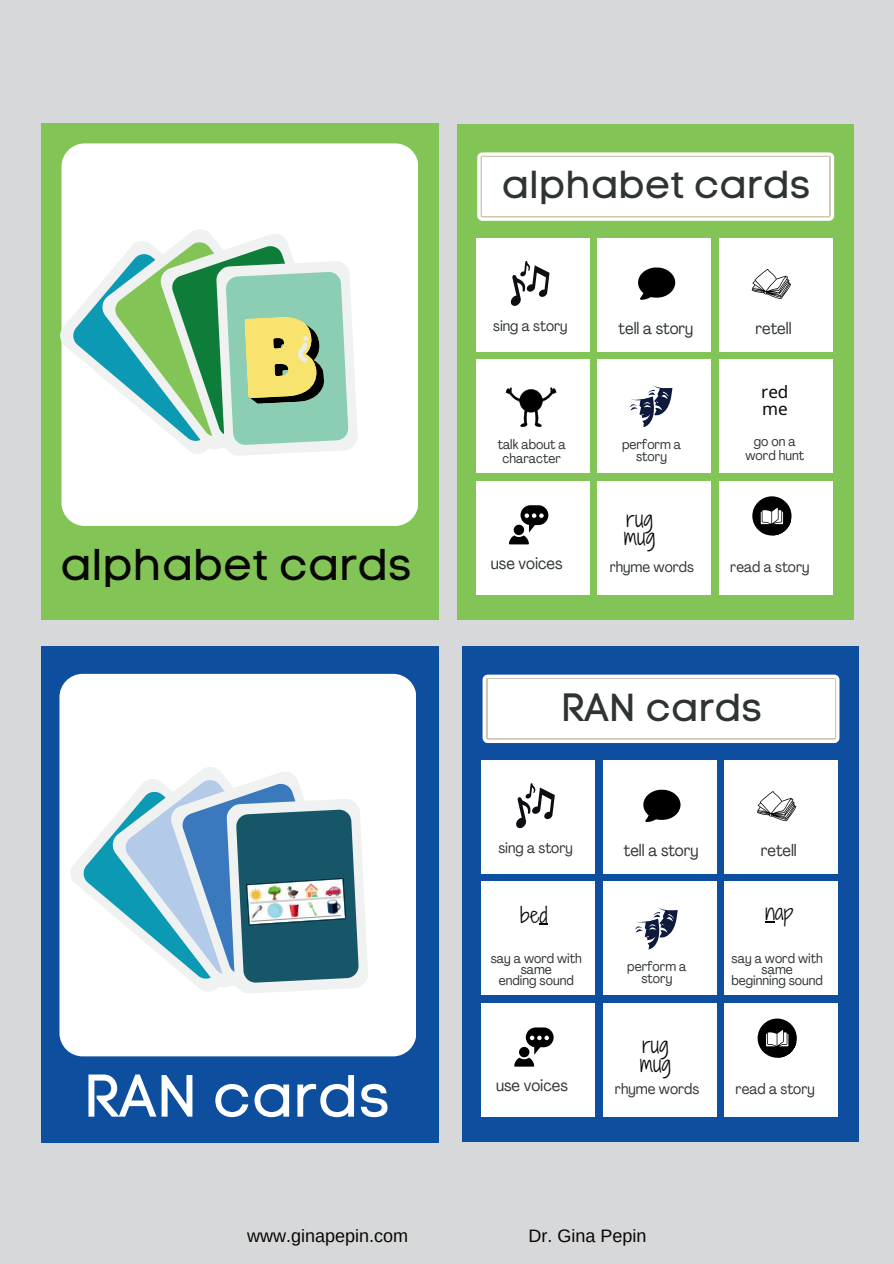
<style>
.page{position:relative;width:894px;height:1264px;background:#fff}
.page>*{position:absolute;margin:0;border:0;box-sizing:border-box;transform-origin:0 0}
.t1{font:59.4px "Code Pro Normal LC";color:#fff}
.t2{font:44.4px "Code Pro Normal LC";color:#080704}
.t3{font:39px "Code Pro Normal LC";color:#2e3334}
.t4{font:20.85px/18.5px "Shadows Into Light Two";color:#080704}
.t5{font:18px "Arimo";color:#080704}
.t6{font:17.1px/16.8px "Noto Sans";color:#080704}
.t7{font:condensed 16.5px "Agrandir";color:#2e3334}
.t8{font:condensed 15px "Agrandir";color:#2e3334}
.t9{font:condensed 13.5px/11.2px "Agrandir";color:#2e3334;text-align:center}
</style>
<div class="page">
<div style="left:0;top:0;width:893px;height:1263px;background:#d7d8d9"></div>
<div style="left:41px;top:123px;width:397px;height:496px;background:#83c456"></div>
<div style="left:61px;top:143px;width:357px;height:383px;background:#fff;border-radius:23px"></div>
<div style="left:41px;top:646px;width:397px;height:496px;background:#0d4f9e"></div>
<div style="left:59px;top:674px;width:357px;height:382px;background:#fff;border-radius:23px"></div>
<div style="left:457px;top:124px;width:396px;height:495px;background:#83c456"></div>
<div style="left:475px;top:238px;width:114px;height:113px;background:#fff"></div>
<div style="left:597px;top:238px;width:114px;height:113px;background:#fff"></div>
<div style="left:718px;top:238px;width:114px;height:113px;background:#fff"></div>
<div style="left:475px;top:359px;width:114px;height:114px;background:#fff"></div>
<div style="left:597px;top:359px;width:114px;height:114px;background:#fff"></div>
<div style="left:718px;top:359px;width:114px;height:114px;background:#fff"></div>
<div style="left:475px;top:481px;width:114px;height:113px;background:#fff"></div>
<div style="left:597px;top:481px;width:114px;height:113px;background:#fff"></div>
<div style="left:718px;top:481px;width:114px;height:113px;background:#fff"></div>
<div style="left:477px;top:152px;width:356px;height:69px;background:linear-gradient(to right,#fff,#fff);border-radius:5px"></div>
<svg style="left:480px;top:156px;width:350px;height:61px"></svg>
<div style="left:482px;top:157px;width:346px;height:59px;background:#fff"></div>
<svg style="left:638px;top:267px;width:37px;height:33px"></svg>
<svg style="left:505px;top:387px;width:51px;height:40px"></svg>
<svg style="left:751px;top:269px;width:39px;height:30px"></svg>
<svg style="left:630px;top:385px;width:42px;height:42px"></svg>
<div style="left:752px;top:496px;width:39px;height:39px;background:#000;border-radius:50%"></div>
<svg style="left:760px;top:507px;width:31px;height:28px"></svg>
<svg style="left:509px;top:505px;width:39px;height:39px"></svg>
<svg style="left:510px;top:261px;width:39px;height:45px"></svg>
<div style="left:462px;top:646px;width:396px;height:495px;background:#0d4f9e"></div>
<div style="left:481px;top:760px;width:113px;height:113px;background:#fff"></div>
<div style="left:602px;top:760px;width:114px;height:113px;background:#fff"></div>
<div style="left:723px;top:760px;width:114px;height:113px;background:#fff"></div>
<div style="left:481px;top:881px;width:113px;height:114px;background:#fff"></div>
<div style="left:602px;top:881px;width:114px;height:114px;background:#fff"></div>
<div style="left:723px;top:881px;width:114px;height:114px;background:#fff"></div>
<div style="left:481px;top:1002px;width:113px;height:114px;background:#fff"></div>
<div style="left:602px;top:1002px;width:114px;height:114px;background:#fff"></div>
<div style="left:723px;top:1002px;width:114px;height:114px;background:#fff"></div>
<div style="left:482px;top:674px;width:357px;height:69px;background:linear-gradient(to right,#fff,#fff);border-radius:5px"></div>
<svg style="left:485px;top:678px;width:350px;height:61px"></svg>
<div style="left:487px;top:679px;width:347px;height:59px;background:#fff"></div>
<svg style="left:643px;top:789px;width:37px;height:33px"></svg>
<svg style="left:757px;top:791px;width:39px;height:30px"></svg>
<svg style="left:635px;top:907px;width:42px;height:42px"></svg>
<div style="left:757px;top:1018px;width:39px;height:39px;background:#000;border-radius:50%"></div>
<svg style="left:765px;top:1029px;width:31px;height:28px"></svg>
<svg style="left:514px;top:1027px;width:39px;height:39px"></svg>
<svg style="left:516px;top:783px;width:38px;height:45px"></svg>
<svg style="left:60px;top:239px;width:12px;height:216px"></svg>
<svg style="left:72px;top:232px;width:286px;height:224px"></svg>
<svg style="left:71px;top:856px;width:11px;height:33px"></svg>
<svg style="left:82px;top:769px;width:286px;height:224px"></svg>
<h3 class="t3" style="left:501px;top:161px;width:310px">alphabet cards</h3>
<p class="t8" style="left:493px;top:316px;width:76px">sing a story</p>
<p class="t7" style="left:618px;top:318px;width:76px">tell a story</p>
<p class="t7" style="left:755px;top:318px;width:38px">retell</p>
<p class="t6" style="left:761px;top:383px;width:29px">red me</p>
<h2 class="t2" style="left:60px;top:538px;width:352px">alphabet cards</h2>
<h1 class="t1" style="left:83px;top:1061px;width:307px">RAN cards</h1>
<p class="t9" style="left:622px;top:437px;width:61px;line-height:12.3px">perform a story</p>
<p class="t9" style="left:497px;top:438px;width:70px;line-height:13.5px">talk about a character</p>
<p class="t9" style="left:745px;top:434px;width:60px;line-height:13.5px">go on a word hunt</p>
<h3 class="t4" style="left:624px;top:509px;width:32px">rug mug</h3>
<p class="t7" style="left:490px;top:552px;width:73px">use voices</p>
<p class="t8" style="left:730px;top:557px;width:81px">read a story</p>
<p class="t8" style="left:609px;top:557px;width:86px">rhyme words</p>
<h3 class="t3" style="left:560px;top:685px;width:202px">RAN cards</h3>
<p class="t8" style="left:498px;top:838px;width:76px">sing a story</p>
<p class="t7" style="left:623px;top:840px;width:76px">tell a story</p>
<p class="t7" style="left:760px;top:840px;width:38px">retell</p>
<h3 class="t4" style="left:520px;top:905px;width:29px">bed</h3>
<p class="t9" style="left:490px;top:952px;width:93px">say a word with same<br>ending sound</p>
<p class="t9" style="left:627px;top:959px;width:61px;line-height:12.3px">perform a story</p>
<h3 class="t4" style="left:765px;top:903px;width:30px">nap</h3>
<p class="t9" style="left:731px;top:952px;width:93px">say a word with same<br>beginning sound</p>
<h3 class="t4" style="left:640px;top:1035px;width:32px">rug mug</h3>
<p class="t7" style="left:496px;top:1074px;width:73px">use voices</p>
<p class="t8" style="left:735px;top:1079px;width:81px">read a story</p>
<p class="t8" style="left:614px;top:1079px;width:86px">rhyme words</p>
<h3 class="t5" style="left:247px;top:1224px;width:163px">www.ginapepin.com</h3>
<h3 class="t5" style="left:528px;top:1224px;width:120px">Dr. Gina Pepin</h3>
</div>
